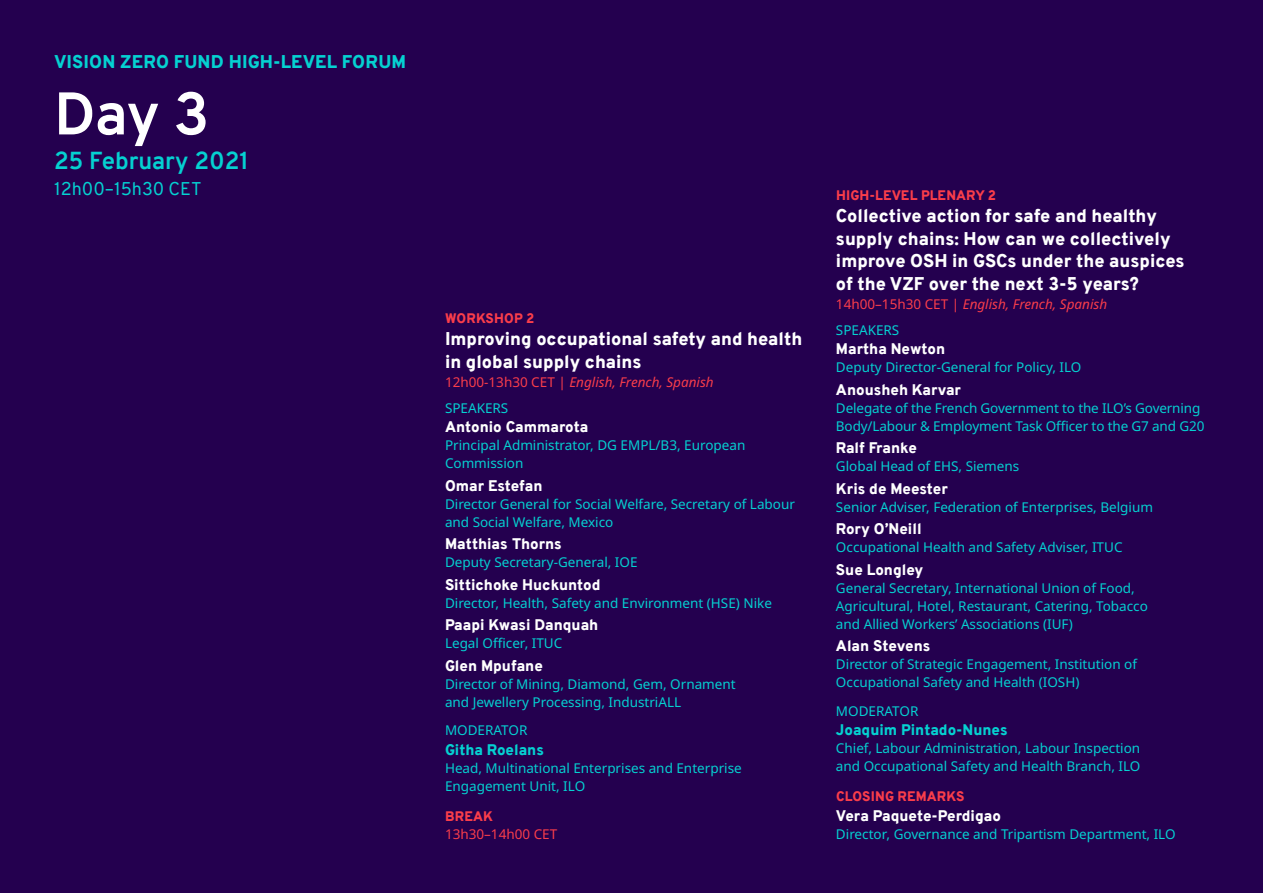
<style>
.page{position:relative;width:1263px;height:893px;background:#24004f}
.page>*{position:absolute;margin:0;border:0;box-sizing:border-box;transform-origin:0 0}
.t1{font:700 60px "Overpass";color:#fff}
.t2{font:700 24px "Overpass";color:#05d1d1}
.t3{font:900 18px/22.5px "Overpass";color:#fff}
.t4{font:900 18px "Overpass";letter-spacing:.01em;color:#05d1d1}
.t5{font:18px "Overpass";color:#05d1d1}
.t6{font:900 15px "Overpass";color:#fff}
.t7{font:900 15px "Overpass";color:#05d1d1}
.t8{font:13.5px/18px "Noto Sans";color:#05d1d1}
.t9{font:italic 13.5px/25.5px "Noto Sans";color:#fa3d4a}
.t10{font:900 13.5px "Overpass";letter-spacing:.01em;color:#fa3d4a}
.t11{font:13.5px "Noto Sans";color:#fa3d4a}
.s1{font-style:normal}
.s2{font-style:normal;color:#05d1d1}
</style>
<div class="page">
<h3 class="t4" style="left:54px;top:48px;width:354px">VISION ZERO FUND HIGH-LEVEL FORUM</h3>
<h1 class="t1" style="left:54px;top:71px;width:157px">Day 3</h1>
<h2 class="t2" style="left:54px;top:144px;width:197px">25 February 2021</h2>
<h3 class="t5" style="left:54px;top:176px;width:149px">12h00–15h30 CET</h3>
<p class="t10" style="left:445px;top:309px;width:91px">WORKSHOP 2</p>
<h3 class="t3" style="left:445px;top:328px;width:359px">Improving occupational safety and health in global supply chains</h3>
<p class="t9" style="left:445px;top:370px;width:270px"><span class="s1">12h00-13h30 CET |</span> English, French, Spanish<br><span class="s2">SPEAKERS</span></p>
<p class="t6" style="left:445px;top:416px;width:145px">Antonio Cammarota</p>
<p class="t8" style="left:445px;top:437px;width:302px">Principal Administrator, DG EMPL/B3, European<br>Commission</p>
<p class="t6" style="left:445px;top:475px;width:99px">Omar Estefan</p>
<p class="t8" style="left:445px;top:495px;width:351px">Director General for Social Welfare, Secretary of Labour and Social Welfare, Mexico</p>
<p class="t6" style="left:445px;top:533px;width:118px">Matthias Thorns</p>
<p class="t8" style="left:445px;top:554px;width:194px">Deputy Secretary-General, IOE</p>
<p class="t6" style="left:445px;top:574px;width:157px">Sittichoke Huckuntod</p>
<p class="t8" style="left:445px;top:594px;width:328px">Director, Health, Safety and Environment (HSE) Nike</p>
<p class="t6" style="left:445px;top:614px;width:155px">Paapi Kwasi Danquah</p>
<p class="t8" style="left:445px;top:635px;width:119px">Legal Officer, ITUC</p>
<p class="t6" style="left:445px;top:655px;width:99px">Glen Mpufane</p>
<p class="t8" style="left:445px;top:675px;width:292px">Director of Mining, Diamond, Gem, Ornament and Jewellery Processing, IndustriALL</p>
<p class="t8" style="left:445px;top:722px;width:84px">MODERATOR</p>
<p class="t7" style="left:445px;top:739px;width:100px">Githa Roelans</p>
<p class="t8" style="left:445px;top:759px;width:298px">Head, Multinational Enterprises and Enterprise<br>Engagement Unit, ILO</p>
<p class="t10" style="left:445px;top:807px;width:49px">BREAK</p>
<p class="t11" style="left:445px;top:824px;width:114px">13h30–14h00 CET</p>
<p class="t10" style="left:836px;top:186px;width:162px">HIGH-LEVEL PLENARY 2</p>
<h3 class="t3" style="left:836px;top:205px;width:350px">Collective action for safe and healthy supply chains: How can we collectively improve OSH in GSCs under the auspices of the VZF over the next 3-5 years?</h3>
<p class="t9" style="left:836px;top:292px;width:273px"><span class="s1">14h00–15h30 CET |</span> English, French, Spanish<br><span class="s2">SPEAKERS</span></p>
<p class="t6" style="left:836px;top:338px;width:111px">Martha Newton</p>
<p class="t8" style="left:836px;top:359px;width:247px">Deputy Director-General for Policy, ILO</p>
<p class="t6" style="left:836px;top:379px;width:127px">Anousheh Karvar</p>
<p class="t8" style="left:836px;top:399px;width:370px">Delegate of the French Government to the ILO’s Governing<br>Body/Labour &amp; Employment Task Officer to the G7 and G20</p>
<p class="t6" style="left:836px;top:437px;width:82px">Ralf Franke</p>
<p class="t8" style="left:836px;top:458px;width:185px">Global Head of EHS, Siemens</p>
<p class="t6" style="left:836px;top:478px;width:113px">Kris de Meester</p>
<p class="t8" style="left:836px;top:498px;width:319px">Senior Adviser, Federation of Enterprises, Belgium</p>
<p class="t6" style="left:836px;top:518px;width:87px">Rory O’Neill</p>
<p class="t8" style="left:836px;top:539px;width:288px">Occupational Health and Safety Adviser, ITUC</p>
<p class="t6" style="left:836px;top:559px;width:89px">Sue Longley</p>
<p class="t8" style="left:836px;top:579px;width:313px">General Secretary, International Union of Food,<br>Agricultural, Hotel, Restaurant, Catering, Tobacco and Allied Workers’ Associations (IUF)</p>
<p class="t6" style="left:836px;top:635px;width:96px">Alan Stevens</p>
<p class="t8" style="left:836px;top:656px;width:302px">Director of Strategic Engagement, Institution of<br>Occupational Safety and Health (IOSH)</p>
<p class="t8" style="left:836px;top:702px;width:84px">MODERATOR</p>
<p class="t7" style="left:836px;top:719px;width:173px">Joaquim Pintado-Nunes</p>
<p class="t8" style="left:836px;top:740px;width:306px">Chief, Labour Administration, Labour Inspection and Occupational Safety and Health Branch, ILO</p>
<p class="t10" style="left:836px;top:787px;width:130px">CLOSING REMARKS</p>
<p class="t6" style="left:836px;top:805px;width:166px">Vera Paquete-Perdigao</p>
<p class="t8" style="left:836px;top:825px;width:341px">Director, Governance and Tripartism Department, ILO</p>
</div>
